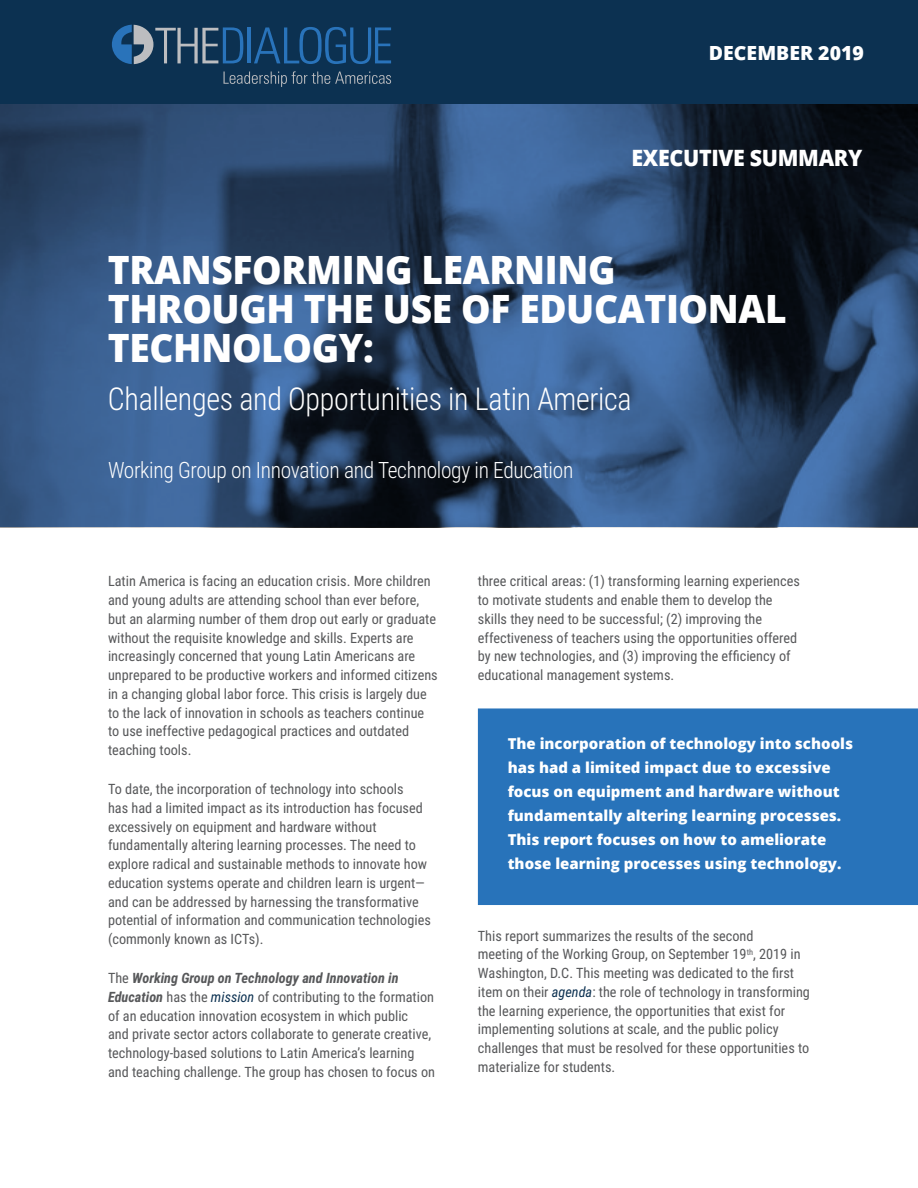
<style>
.page{position:relative;width:918px;height:1188px;background:#fff}
.page>*{position:absolute;margin:0;border:0;box-sizing:border-box;transform-origin:0 0}
.Cover_-_Main_Title{font:800 39px/39px "Open Sans";letter-spacing:-.01em;color:#fff;scale:.95 1}
.Cover_-_Main_Title-2{font:300 31.5px "Roboto Condensed";letter-spacing:-.01em;color:#fff;scale:.95 1}
.Cover_-_Author_Name{font:300 22.5px "Roboto Condensed";letter-spacing:-.015em;color:#fff;scale:.95 1}
.Cover_-_Author_Name-2{font:800 22.5px "Open Sans";letter-spacing:-.015em;color:#fff;scale:.95 1}
.Cover_-_Date{font:800 19.5px "Open Sans";color:#fff}
.Callout_-_White_-10p{font:800 15px/24px "Open Sans";color:#fff}
.Content_-_Body_text{font:14.25px/18.8px "Roboto Condensed";color:#57585a}
.s1{font-weight:700;font-style:italic}
.s2{font-style:italic;color:#0c3151}
</style>
<div class="page">
<svg style="left:0;top:104px;width:918px;height:423px;background:#2c476c"></svg>
<div style="left:0;top:0;width:918px;height:104px;background:#0c3151"></div>
<hr style="left:248px;top:27px;width:3px;height:36px;background:#2973ba">
<svg style="left:254px;top:27px;width:137px;height:37px"></svg>
<svg style="left:112px;top:25px;width:131px;height:39px"></svg>
<svg style="left:224px;top:71px;width:167px;height:16px"></svg>
<div style="left:478px;top:708px;width:440px;height:197px;background:#2873ba"></div>
<p class="Cover_-_Date" style="left:709px;top:38px;width:157px">DECEMBER 2019</p>
<p class="Cover_-_Author_Name-2" style="left:632px;top:141px;width:245px">EXECUTIVE SUMMARY</p>
<p class="Cover_-_Main_Title" style="left:108px;top:248px;width:716px">TRANSFORMING LEARNING<br>THROUGH THE USE OF EDUCATIONAL<br>TECHNOLOGY:</p>
<p class="Cover_-_Main_Title-2" style="left:108px;top:376px;width:553px">Challenges and Opportunities in Latin America</p>
<p class="Cover_-_Author_Name" style="left:108px;top:454px;width:491px">Working Group on Innovation and Technology in Education</p>
<p class="Content_-_Body_text" style="left:108px;top:571px;width:331px">Latin America is facing an education crisis. More children and young adults are attending school than ever before, but an alarming number of them drop out early or graduate without the requisite knowledge and skills. Experts are increasingly concerned that young Latin Americans are unprepared to be productive workers and informed citizens in a changing global labor force. This crisis is largely due to the lack of innovation in schools as teachers continue to use ineffective pedagogical practices and outdated teaching tools.</p>
<p class="Content_-_Body_text" style="left:108px;top:779px;width:324px">To date, the incorporation of technology into schools<br>has had a limited impact as its introduction has focused excessively on equipment and hardware without fundamentally altering learning processes. The need to explore radical and sustainable methods to innovate how education systems operate and children learn is urgent— and can be addressed by harnessing the transformative potential of information and communication technologies (commonly known as ICTs).</p>
<p class="Content_-_Body_text" style="left:108px;top:968px;width:329px">The <span class="s1">Working Group on Technology and Innovation in Education</span> has the <span class="s2">mission</span> of contributing to the formation of an education innovation ecosystem in which public<br>and private sector actors collaborate to generate creative, technology-based solutions to Latin America’s learning and teaching challenge. The group has chosen to focus on</p>
<p class="Content_-_Body_text" style="left:478px;top:571px;width:324px">three critical areas: (1) transforming learning experiences to motivate students and enable them to develop the skills they need to be successful; (2) improving the effectiveness of teachers using the opportunities offered by new technologies, and (3) improving the efficiency of educational management systems.</p>
<p class="Callout_-_White_-10p" style="left:508px;top:730px;width:347px">The incorporation of technology into schools has had a limited impact due to excessive focus on equipment and hardware without fundamentally altering learning processes.<br>This report focuses on how to ameliorate those learning processes using technology.</p>
<p class="Content_-_Body_text" style="left:478px;top:926px;width:334px">This report summarizes the results of the second<br>meeting of the Working Group, on September 19<sup>th</sup>, 2019 in Washington, D.C. This meeting was dedicated to the first item on their <span class="s2">agenda</span>: the role of technology in transforming the learning experience, the opportunities that exist for implementing solutions at scale, and the public policy challenges that must be resolved for these opportunities to materialize for students.</p>
</div>
